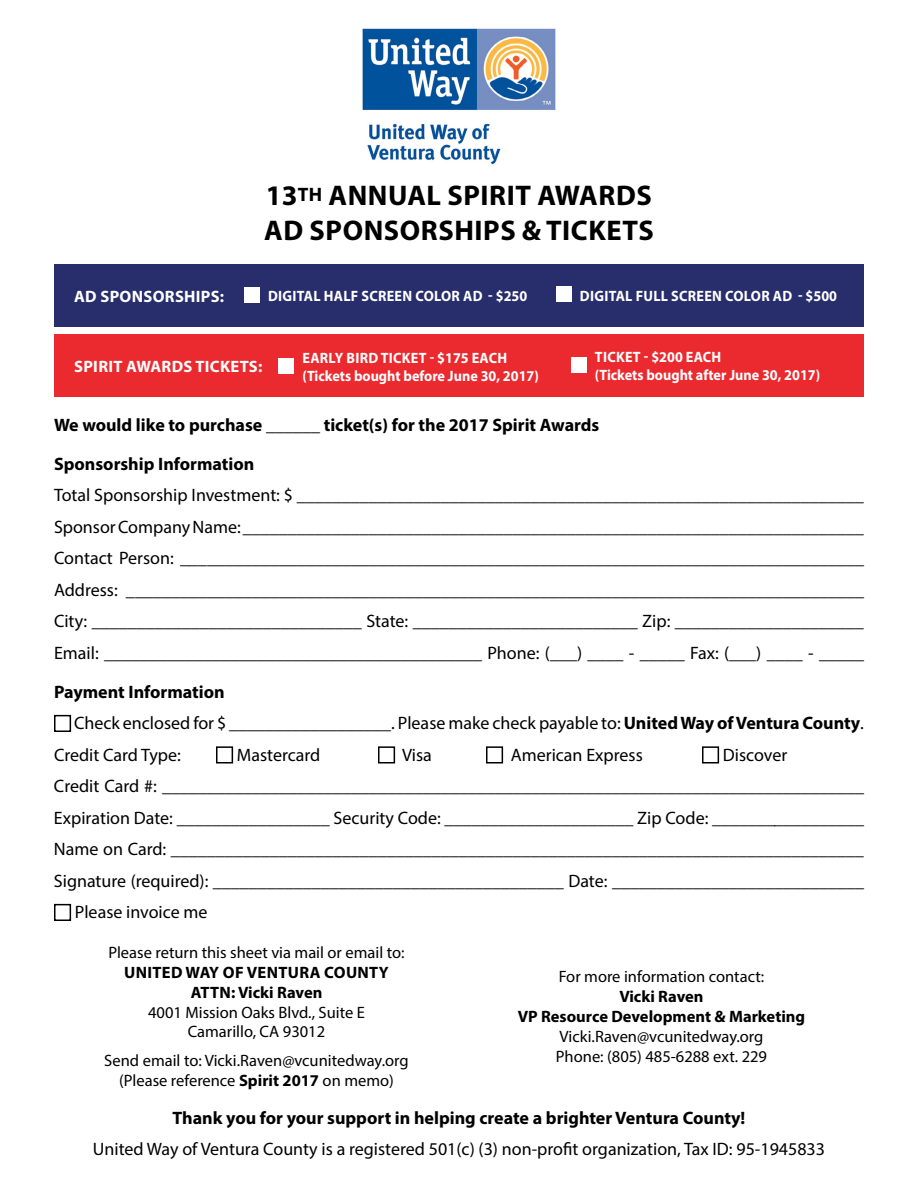
<style>
.page{position:relative;width:918px;height:1188px;background:#fff}
.page>*{position:absolute;margin:0;border:0;box-sizing:border-box;transform-origin:0 0}
.t1{font:700 28.5px/34.2px "Myriad Pro";letter-spacing:.02em;color:#000}
.t2{font:18px/31.5px "Myriad Pro";color:#000;text-align:justify}
.t3{font:700 18px "Myriad Pro";color:#000}
.t4{font:16.5px/19.8px "Myriad Pro";color:#000;text-align:center}
.t5{font:700 16.5px/19.8px "Myriad Pro";color:#000;text-align:center}
.t6{font:700 16.5px/19.8px "Myriad Pro";letter-spacing:.02em;color:#000;text-align:center}
.t7{font:700 16.5px "Myriad Pro";letter-spacing:.02em;color:#fff}
.t8{font:700 15px/18px "Myriad Pro";color:#fff;scale:.94 1}
.t9{font:700 15px "Myriad Pro";letter-spacing:.02em;color:#fff;scale:.94 1}
.s1{font-weight:700}
</style>
<div class="page">
<div style="left:54px;top:715px;width:17px;height:17px;border:2px solid #000"></div>
<div style="left:216px;top:746px;width:17px;height:18px;border:2px solid #000"></div>
<div style="left:378px;top:746px;width:17px;height:18px;border:2px solid #000"></div>
<div style="left:486px;top:746px;width:17px;height:18px;border:2px solid #000"></div>
<div style="left:702px;top:746px;width:17px;height:18px;border:2px solid #000"></div>
<div style="left:54px;top:904px;width:17px;height:17px;border:2px solid #000"></div>
<div style="left:54px;top:264px;width:810px;height:63px;background:#282e6c"></div>
<div style="left:54px;top:335px;width:810px;height:62px;background:#eb2a2f"></div>
<div style="left:244px;top:287px;width:16px;height:16px;background:#fff"></div>
<div style="left:278px;top:358px;width:16px;height:15px;background:#fff"></div>
<div style="left:556px;top:287px;width:16px;height:15px;background:#fff"></div>
<div style="left:571px;top:357px;width:16px;height:16px;background:#fff"></div>
<img style="left:362px;top:28px;width:194px;height:137px">
<p class="t7" style="left:74px;top:285px;width:152px">AD SPONSORSHIPS:</p>
<h1 class="t1" style="left:264px;top:178px;width:391px">13<sup>TH</sup> ANNUAL SPIRIT AWARDS<br>AD SPONSORSHIPS &amp; TICKETS</h1>
<p class="t9" style="left:268px;top:286px;width:277px">DIGITAL HALF SCREEN COLOR AD - $250</p>
<p class="t9" style="left:580px;top:286px;width:275px">DIGITAL FULL SCREEN COLOR AD - $500</p>
<p class="t7" style="left:74px;top:356px;width:190px">SPIRIT AWARDS TICKETS:</p>
<p class="t8" style="left:302px;top:348px;width:253px">EARLY BIRD TICKET - $175 EACH (Tickets bought before June 30, 2017)</p>
<p class="t8" style="left:595px;top:348px;width:241px">TICKET - $200 EACH<br>(Tickets bought after June 30, 2017)</p>
<p class="t3" style="left:54px;top:413px;width:547px">We would like to purchase ______ ticket(s) for the 2017 Spirit Awards</p>
<p class="t3" style="left:54px;top:452px;width:202px">Sponsorship Information</p>
<p class="t2" style="left:54px;top:479px;width:812px">Total Sponsorship Investment: $ _______________________________________________________________ Sponsor Company Name: _____________________________________________________________________ Contact Person: ____________________________________________________________________________ Address: __________________________________________________________________________________ City: ______________________________ State: _________________________ Zip: _____________________ Email: __________________________________________ Phone: (___) ____ - _____ Fax: (___) ____ - _____</p>
<p class="t3" style="left:54px;top:680px;width:172px">Payment Information</p>
<p class="t2" style="left:74px;top:707px;width:791px">Check enclosed for $ __________________. Please make check payable to: <span class="s1">United Way of Ventura County</span>.</p>
<p class="t2" style="left:54px;top:738px;width:128px">Credit Card Type:</p>
<p class="t2" style="left:237px;top:738px;width:85px">Mastercard</p>
<p class="t2" style="left:402px;top:738px;width:31px">Visa</p>
<p class="t2" style="left:511px;top:738px;width:134px">American Express</p>
<p class="t2" style="left:723px;top:738px;width:66px">Discover</p>
<p class="t2" style="left:54px;top:770px;width:812px">Credit Card #: ______________________________________________________________________________</p>
<p class="t2" style="left:54px;top:801px;width:812px">Expiration Date: _________________ Security Code: _____________________ Zip Code: _________________</p>
<p class="t2" style="left:54px;top:833px;width:811px">Name on Card: _____________________________________________________________________________</p>
<p class="t2" style="left:54px;top:864px;width:812px">Signature (required): _______________________________________ Date: ____________________________</p>
<p class="t2" style="left:75px;top:896px;width:134px">Please invoice me</p>
<p class="t4" style="left:108px;top:943px;width:298px">Please return this sheet via mail or email to:</p>
<p class="t6" style="left:124px;top:962px;width:266px">UNITED WAY OF VENTURA COUNTY<br>ATTN: Vicki Raven</p>
<p class="t4" style="left:148px;top:1002px;width:218px">4001 Mission Oaks Blvd., Suite E<br>Camarillo, CA 93012</p>
<p class="t4" style="left:104px;top:1050px;width:306px">Send email to: Vicki.Raven@vcunitedway.org (Please reference <span class="s1">Spirit 2017</span> on memo)</p>
<p class="t4" style="left:559px;top:967px;width:207px">For more information contact:</p>
<p class="t5" style="left:518px;top:986px;width:289px">Vicki Raven<br>VP Resource Development &amp; Marketing</p>
<p class="t4" style="left:556px;top:1026px;width:213px;text-align:left">Vicki.Raven@vcunitedway.org<br>Phone: (805) 485-6288 ext. 229</p>
<p class="t3" style="left:173px;top:1106px;width:574px">Thank you for your support in helping create a brighter Ventura County!</p>
<p class="t2" style="left:93px;top:1133px;width:734px">United Way of Ventura County is a registered 501(c) (3) non-profit organization, Tax ID: 95-1945833</p>
</div>
